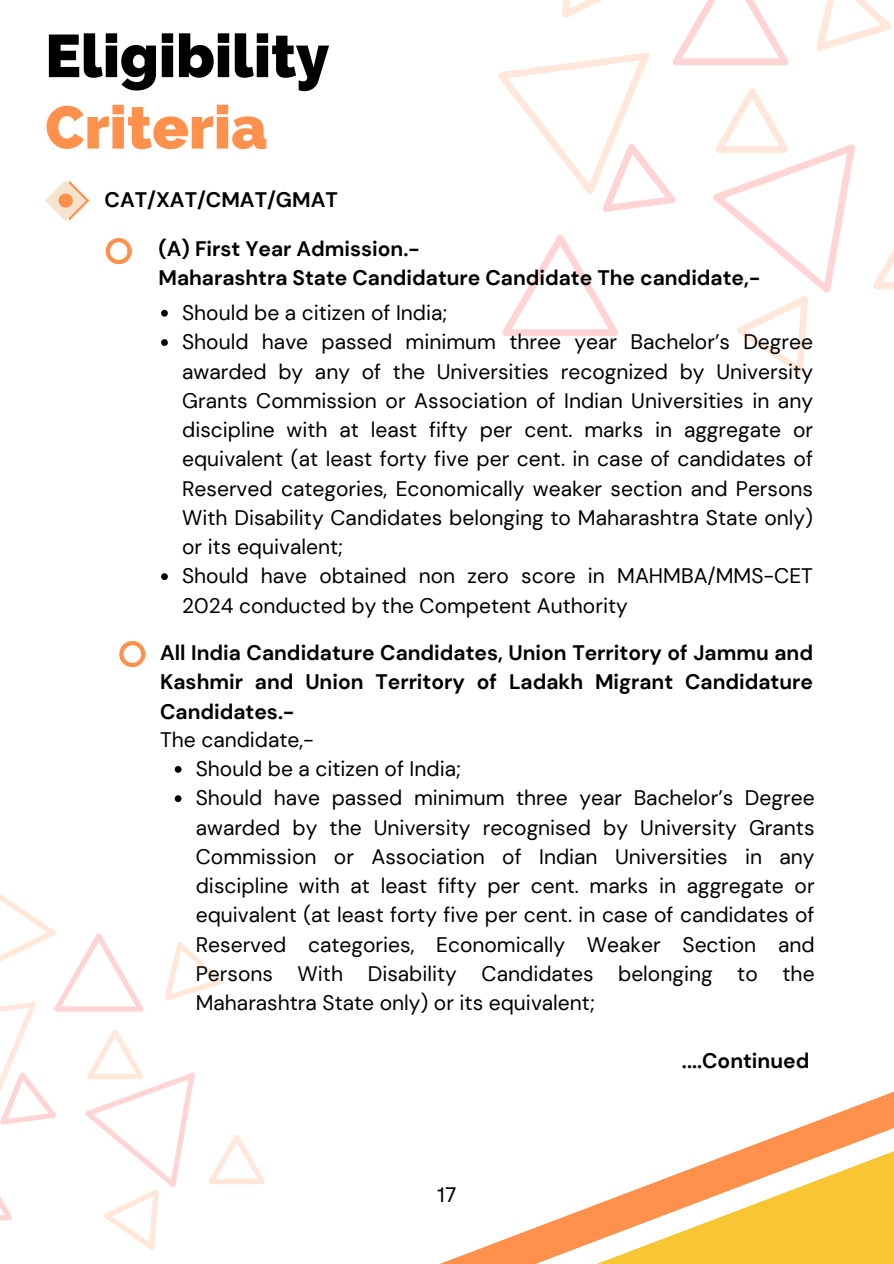
<style>
.page{position:relative;width:894px;height:1264px;background:#fff}
.page>*{position:absolute;margin:0;border:0;box-sizing:border-box;transform-origin:0 0}
.t1{font:800 60px "Raleway";color:#000001}
.t2{font:800 60px "Raleway";color:#ff914d}
.t3{font:21px/29.2px "DM Sans";color:#000}
.t4{font:700 21px/29.2px "DM Sans";color:#000}
.t5{font:21px "Garet";color:#000}
</style>
<div class="page">
<svg style="left:150px;top:1099px;width:743px;height:164px"></svg>
<svg style="left:0;top:894px;width:276px;height:355px"></svg>
<svg style="left:498px;top:0;width:395px;height:374px"></svg>
<svg style="left:45px;top:180px;width:44px;height:41px"></svg>
<svg style="left:161px;top:310px;width:7px;height:6px"></svg>
<svg style="left:161px;top:339px;width:7px;height:7px"></svg>
<svg style="left:161px;top:573px;width:7px;height:7px"></svg>
<svg style="left:105px;top:238px;width:27px;height:27px"></svg>
<svg style="left:119px;top:641px;width:26px;height:27px"></svg>
<svg style="left:175px;top:766px;width:6px;height:6px"></svg>
<svg style="left:175px;top:795px;width:6px;height:7px"></svg>
<h1 class="t1" style="left:45px;top:21px;width:285px">Eligibility</h1>
<h1 class="t2" style="left:45px;top:92px;width:223px">Criteria</h1>
<p class="t4" style="left:105px;top:186px;width:235px">CAT/XAT/CMAT/GMAT</p>
<p class="t4" style="left:158px;top:234px;width:603px">(A) First Year Admission.-<br>Maharashtra State Candidature Candidate The candidate,-</p>
<p class="t3" style="left:182px;top:298px;width:632px">Should be a citizen of India;<br>Should have passed minimum three year Bachelor’s Degree awarded by any of the Universities recognized by University Grants Commission or Association of Indian Universities in any discipline with at least fifty per cent. marks in aggregate or equivalent (at least forty five per cent. in case of candidates of Reserved categories, Economically weaker section and Persons With Disability Candidates belonging to Maharashtra State only) or its equivalent;<br>Should have obtained non zero score in MAHMBA/MMS-CET 2024 conducted by the Competent Authority</p>
<p class="t4" style="left:160px;top:638px;width:654px;text-align:justify">All India Candidature Candidates, Union Territory of Jammu and Kashmir and Union Territory of Ladakh Migrant Candidature Candidates.-</p>
<p class="t3" style="left:196px;top:725px;width:620px;text-indent:-36px">The candidate,-<br>Should be a citizen of India;<br>Should have passed minimum three year Bachelor’s Degree awarded by the University recognised by University Grants Commission or Association of Indian Universities in any discipline with at least fifty per cent. marks in aggregate or equivalent (at least forty five per cent. in case of candidates of Reserved categories, Economically Weaker Section and Persons With Disability Candidates belonging to the Maharashtra State only) or its equivalent;</p>
<p class="t4" style="left:681px;top:1045px;width:129px">....Continued</p>
<p class="t5" style="left:437px;top:1179px;width:21px">17</p>
</div>
